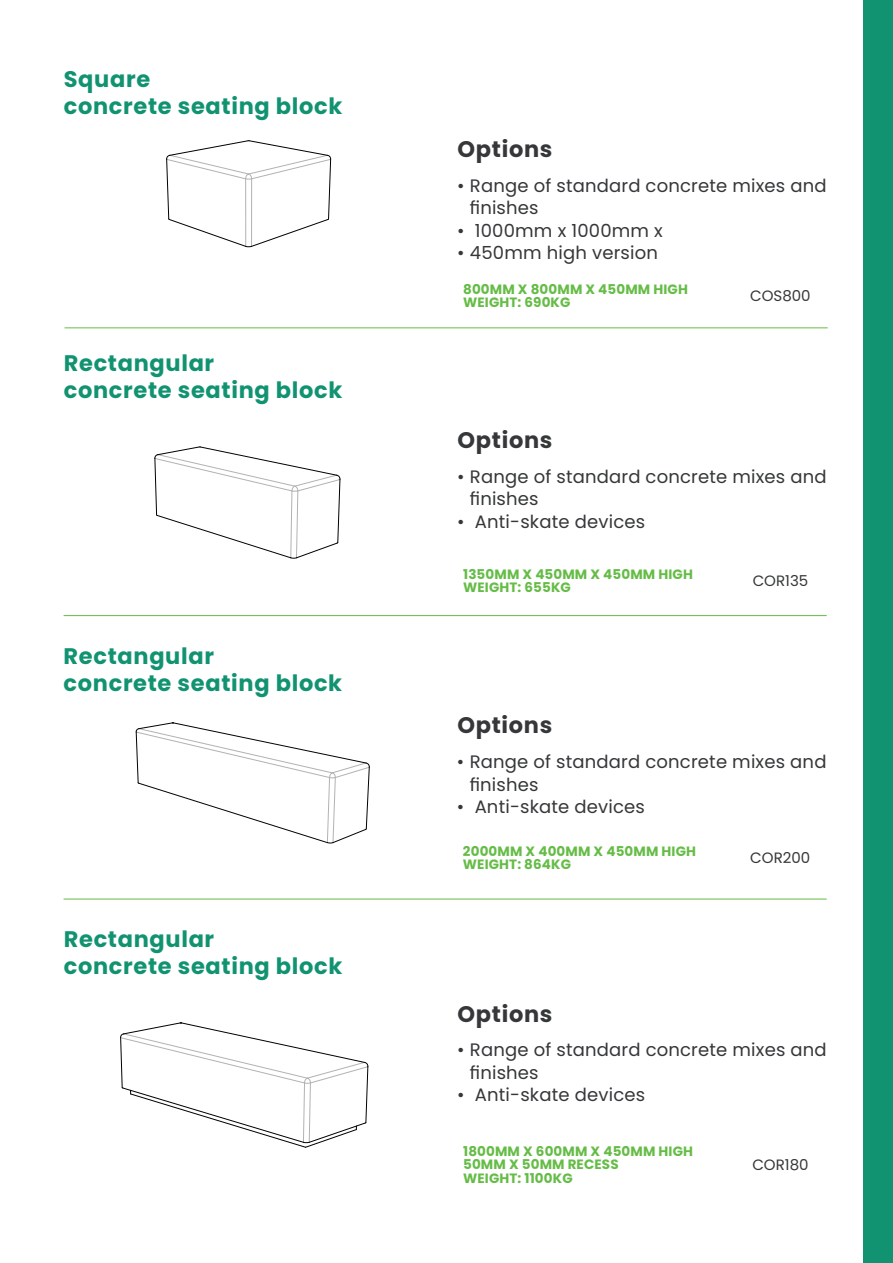
<style>
.page{position:relative;width:893px;height:1263px;background:#fff}
.page>*{position:absolute;margin:0;border:0;box-sizing:border-box;transform-origin:0 0}
.t1{font:700 22.5px/27px "Poppins";letter-spacing:.03em;color:#119372}
.t2{font:700 22.5px "Poppins";letter-spacing:.03em;color:#353738}
.t3{font:18px/22.5px "Poppins";letter-spacing:.01em;color:#353738}
.t4{font:15px "Poppins";color:#353738}
.t5{font:700 13.5px/13.5px "Poppins";letter-spacing:.01em;color:#65bc46}
</style>
<div class="page">
<div style="left:863px;top:0;width:30px;height:1263px;background:#119372"></div>
<hr style="left:65px;top:327px;width:763px;height:1px;background:#65bc46">
<hr style="left:64px;top:615px;width:763px;height:1px;background:#65bc46">
<hr style="left:64px;top:899px;width:763px;height:1px;background:#65bc46">
<svg style="left:154px;top:446px;width:187px;height:113px"></svg>
<svg style="left:120px;top:1022px;width:248px;height:126px"></svg>
<svg style="left:166px;top:140px;width:165px;height:107px"></svg>
<svg style="left:135px;top:722px;width:235px;height:122px"></svg>
<p class="t1" style="left:64px;top:66px;width:280px">Square<br>concrete seating block</p>
<p class="t1" style="left:64px;top:350px;width:280px">Rectangular<br>concrete seating block</p>
<p class="t1" style="left:64px;top:643px;width:280px">Rectangular<br>concrete seating block</p>
<p class="t1" style="left:64px;top:925px;width:280px">Rectangular<br>concrete seating block</p>
<p class="t2" style="left:458px;top:136px;width:96px">Options</p>
<p class="t3" style="left:470px;top:174px;width:358px;text-indent:-13px">• Range of standard concrete mixes and finishes</p>
<p class="t3" style="left:457px;top:219px;width:207px">• 1000mm x 1000mm x</p>
<p class="t3" style="left:457px;top:242px;width:202px">• 450mm high version</p>
<p class="t5" style="left:463px;top:282px;width:226px">800MM X 800MM X 450MM HIGH<br>WEIGHT: 690KG</p>
<p class="t4" style="left:750px;top:287px;width:62px">COS800</p>
<p class="t2" style="left:458px;top:427px;width:96px">Options</p>
<p class="t3" style="left:470px;top:465px;width:358px;text-indent:-13px">• Range of standard concrete mixes and finishes</p>
<p class="t3" style="left:457px;top:510px;width:190px">• Anti-skate devices</p>
<p class="t5" style="left:463px;top:567px;width:231px">1350MM X 450MM X 450MM HIGH<br>WEIGHT: 655KG</p>
<p class="t4" style="left:753px;top:572px;width:57px">COR135</p>
<p class="t2" style="left:457px;top:712px;width:96px">Options</p>
<p class="t3" style="left:470px;top:751px;width:358px;text-indent:-13px">• Range of standard concrete mixes and finishes</p>
<p class="t3" style="left:457px;top:796px;width:190px">• Anti-skate devices</p>
<p class="t5" style="left:463px;top:844px;width:235px">2000MM X 400MM X 450MM HIGH<br>WEIGHT: 864KG</p>
<p class="t4" style="left:750px;top:849px;width:61px">COR200</p>
<p class="t2" style="left:458px;top:1001px;width:96px">Options</p>
<p class="t3" style="left:470px;top:1039px;width:358px;text-indent:-13px">• Range of standard concrete mixes and finishes</p>
<p class="t3" style="left:457px;top:1084px;width:190px">• Anti-skate devices</p>
<p class="t5" style="left:463px;top:1144px;width:231px">1800MM X 600MM X 450MM HIGH<br>50MM X 50MM RECESS<br>WEIGHT: 1100KG</p>
<p class="t4" style="left:752px;top:1156px;width:58px">COR180</p>
</div>
